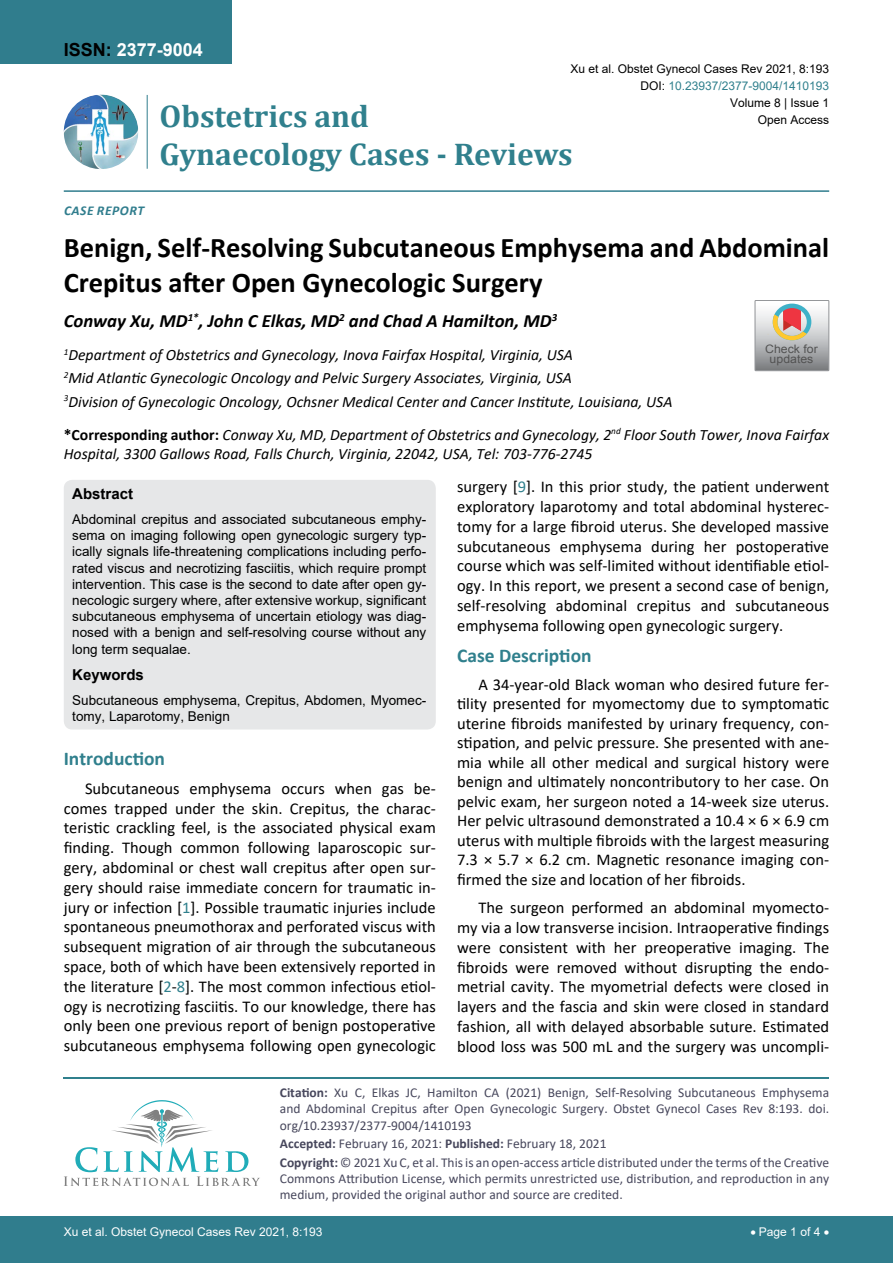
<style>
.page{position:relative;width:893px;height:1263px;background:#fff}
.page>*{position:absolute;margin:0;border:0;box-sizing:border-box;transform-origin:0 0}
.t1{font:700 31.5px/37.8px "Cambria";color:#30808d}
.t2{font:700 28.5px/34.5px "Calibri";color:#000}
.t3{font:700 19.5px "Calibri";color:#30808d}
.t4{font:italic 700 18.75px "Calibri";color:#000}
.t5{font:700 18px "Arial";color:#fff}
.t6{font:16.5px/19.8px "Calibri";color:#000;text-align:justify}
.t7{font:italic 15.75px/23.1px "Calibri";color:#000}
.t8{font:700 15px "Arial";color:#000}
.t9{font:13.5px/16.2px "Arial";color:#000;text-align:justify}
.t10{font:13.5px/16.2px "Calibri";color:#47475c}
.t11{font:italic 700 13.5px "Calibri";letter-spacing:.04em;color:#307d8d}
.t12{font:12px "Arial";color:#000}
.t13{font:12px "Arial";color:#fff}
.t14{font:12px "Arial";color:#30808d}
.t15{font:11.7px/10.1px "Arial";color:#535353;text-align:center;scale:1.06 1}
.s1{color:#000}
.s2{font-weight:700;font-style:normal}
.s3{color:#30808d}
.s4{font-weight:700}
</style>
<div class="page">
<hr style="left:64px;top:1077px;width:765px;height:1px;background:#30808d">
<svg style="left:64px;top:1100px;width:196px;height:86px"></svg>
<div style="left:0;top:1217px;width:893px;height:46px;background:#307d8d"></div>
<div style="left:0;top:0;width:231px;height:64px;background:#307d8d"></div>
<hr style="left:64px;top:190px;width:765px;height:2px;background:#307d8d">
<img style="left:64px;top:95px;width:74px;height:74px;border-radius:37px">
<hr style="left:147px;top:95px;width:1px;height:74px;background:#307d8d">
<div style="left:64px;top:480px;width:372px;height:249px;background:#e6e7e8;border-radius:9px"></div>
<svg style="left:755px;top:300px;width:74px;height:71px;background:#bdb6b3"></svg>
<p class="t5" style="left:64px;top:37px;width:141px"><span class="s1">ISSN:</span> 2377-9004</p>
<p class="t11" style="left:64px;top:201px;width:82px">Case Report</p>
<p class="t12" style="left:570px;top:60px;width:260px">Xu et al. Obstet Gynecol Cases Rev 2021, 8:193</p>
<p class="t12" style="left:730px;top:95px;width:101px">Volume 8 | Issue 1</p>
<p class="t14" style="left:640px;top:77px;width:190px"><span class="s1">DOI:</span> 10.23937/2377-9004/1410193</p>
<h1 class="t1" style="left:160px;top:96px;width:415px">Obstetrics and<br>Gynaecology Cases - Reviews</h1>
<p class="t12" style="left:758px;top:112px;width:73px">Open Access</p>
<h2 class="t2" style="left:64px;top:230px;width:767px">Benign, Self-Resolving Subcutaneous Emphysema and Abdominal<br>Crepitus after Open Gynecologic Surgery</h2>
<p class="t4" style="left:64px;top:308px;width:495px">Conway Xu, MD<sup>1*</sup>, John C Elkas, MD<sup>2</sup> and Chad A Hamilton, MD<sup>3</sup></p>
<p class="t7" style="left:64px;top:343px;width:610px"><sup>1</sup>Department of Obstetrics and Gynecology, Inova Fairfax Hospital, Virginia, USA<br><sup>2</sup>Mid Atlantic Gynecologic Oncology and Pelvic Surgery Associates, Virginia, USA<br><sup>3</sup>Division of Gynecologic Oncology, Ochsner Medical Center and Cancer Institute, Louisiana, USA</p>
<p class="t15" style="left:765px;top:344px;width:51px">Check for updates</p>
<p class="t7" style="left:64px;top:424px;width:767px;line-height:18.9px"><span class="s2">*Corresponding author:</span> Conway Xu, MD, Department of Obstetrics and Gynecology, 2<sup>nd</sup> Floor South Tower, Inova Fairfax<br>Hospital, 3300 Gallows Road, Falls Church, Virginia, 22042, USA, Tel: 703-776-2745</p>
<p class="t8" style="left:72px;top:483px;width:62px">Abstract</p>
<p class="t9" style="left:72px;top:511px;width:356px">Abdominal crepitus and associated subcutaneous emphy&shy;sema on imaging following open gynecologic surgery typ&shy;ically signals life-threatening complications including perfo&shy;rated viscus and necrotizing fasciitis, which require prompt intervention. This case is the second to date after open gy&shy;necologic surgery where, after extensive workup, significant subcutaneous emphysema of uncertain etiology was diag&shy;nosed with a benign and self-resolving course without any long term sequalae.</p>
<p class="t8" style="left:72px;top:664px;width:73px">Keywords</p>
<p class="t9" style="left:72px;top:692px;width:355px">Subcutaneous emphysema, Crepitus, Abdomen, Myomec&shy;tomy, Laparotomy, Benign</p>
<p class="t3" style="left:64px;top:745px;width:103px">Introduction</p>
<p class="t6" style="left:64px;top:778px;width:374px;text-indent:21px">Subcutaneous emphysema occurs when gas be&shy;comes trapped under the skin. Crepitus, the charac&shy;teristic crackling feel, is the associated physical exam finding. Though common following laparoscopic sur&shy;gery, abdominal or chest wall crepitus after open sur&shy;gery should raise immediate concern for traumatic in&shy;jury or infection [<span class="s3">1</span>]. Possible traumatic injuries include spontaneous pneumothorax and perforated viscus with subsequent migration of air through the subcutaneous space, both of which have been extensively reported in the literature [<span class="s3">2</span>-<span class="s3">8</span>]. The most common infectious etiol&shy;ogy is necrotizing fasciitis. To our knowledge, there has only been one previous report of benign postoperative subcutaneous emphysema following open gynecologic</p>
<p class="t6" style="left:457px;top:476px;width:374px">surgery [<span class="s3">9</span>]. In this prior study, the patient underwent exploratory laparotomy and total abdominal hysterec&shy;tomy for a large fibroid uterus. She developed massive subcutaneous emphysema during her postoperative course which was self-limited without identifiable etiol&shy;ogy. In this report, we present a second case of benign, self-resolving abdominal crepitus and subcutaneous emphysema following open gynecologic surgery.</p>
<p class="t3" style="left:457px;top:642px;width:136px">Case Description</p>
<p class="t6" style="left:457px;top:674px;width:374px;text-indent:21px">A 34-year-old Black woman who desired future fer&shy;tility presented for myomectomy due to symptomatic uterine fibroids manifested by urinary frequency, con&shy;stipation, and pelvic pressure. She presented with ane&shy;mia while all other medical and surgical history were benign and ultimately noncontributory to her case. On pelvic exam, her surgeon noted a 14-week size uterus.<br>Her pelvic ultrasound demonstrated a 10.4 × 6 × 6.9 cm uterus with multiple fibroids with the largest measuring 7.3 × 5.7 × 6.2 cm. Magnetic resonance imaging con&shy;firmed the size and location of her fibroids.</p>
<p class="t6" style="left:457px;top:897px;width:374px;text-indent:21px">The surgeon performed an abdominal myomecto&shy;my via a low transverse incision. Intraoperative findings were consistent with her preoperative imaging. The fibroids were removed without disrupting the endo&shy;metrial cavity. The myometrial defects were closed in layers and the fascia and skin were closed in standard fashion, all with delayed absorbable suture. Estimated blood loss was 500 mL and the surgery was uncompli-</p>
<p class="t10" style="left:280px;top:1084px;width:551px;text-align:justify"><span class="s4">Citation:</span> Xu C, Elkas JC, Hamilton CA (2021) Benign, Self-Resolving Subcutaneous Emphysema and Abdominal Crepitus after Open Gynecologic Surgery. Obstet Gynecol Cases Rev 8:193. doi. org/10.23937/2377-9004/1410193</p>
<p class="t10" style="left:280px;top:1134px;width:551px;line-height:18.6px"><span class="s4">Accepted:</span> February 16, 2021: <span class="s4">Published:</span> February 18, 2021<br><span class="s4">Copyright:</span> © 2021 Xu C, et al. This is an open-access article distributed under the terms of the Creative</p>
<p class="t10" style="left:280px;top:1170px;width:551px">Commons Attribution License, which permits unrestricted use, distribution, and reproduction in any medium, provided the original author and source are credited.</p>
<p class="t13" style="left:64px;top:1223px;width:260px">Xu et al. Obstet Gynecol Cases Rev 2021, 8:193</p>
<p class="t13" style="left:750px;top:1223px;width:80px">• Page 1 of 4 •</p>
</div>
